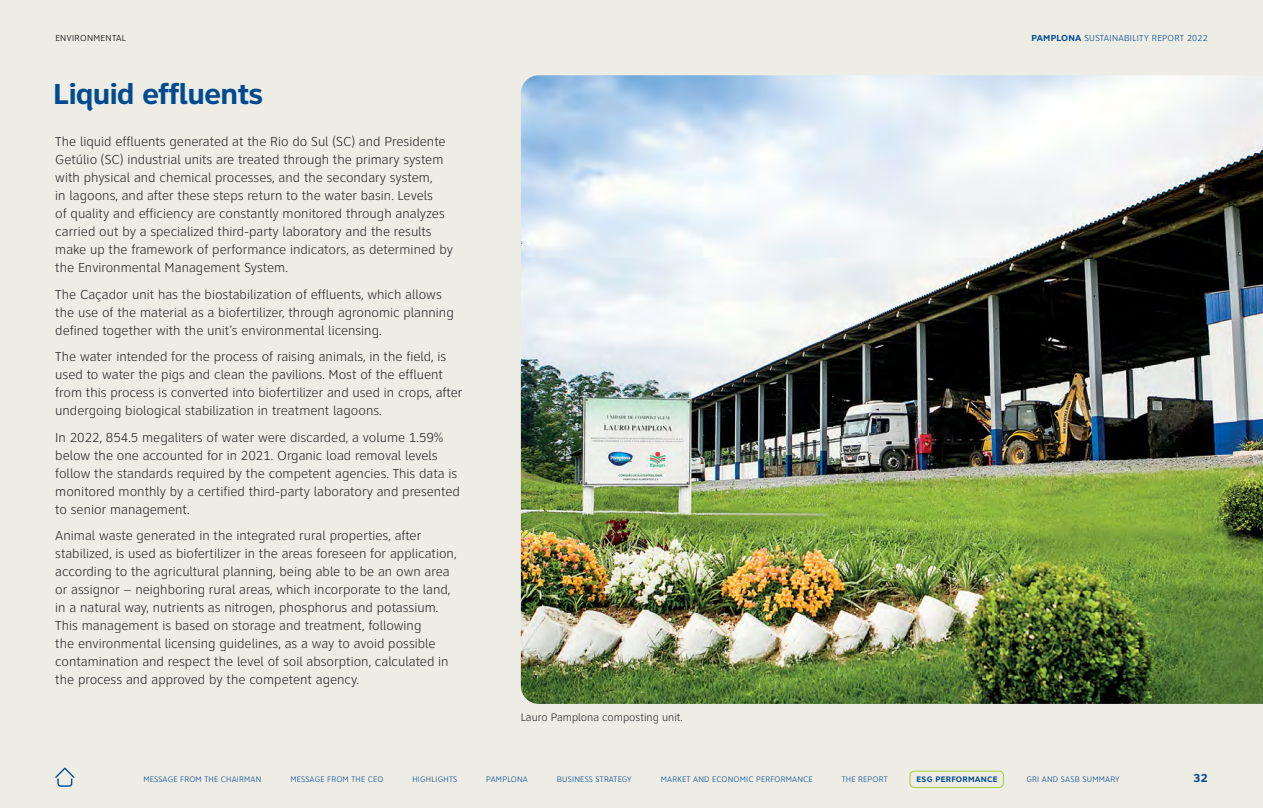
<style>
.page{position:relative;width:1263px;height:808px;background:#edece5}
.page>*{position:absolute;margin:0;border:0;box-sizing:border-box;transform-origin:0 0}
.t1{font:700 30px "Clearview ATT";letter-spacing:-.025em;color:#004a8f}
.t2{font:300 13.5px/18px "Clearview ATT";color:#292829}
.t3{font:700 12px "Clearview ATT";color:#004a8f}
.t4{font:300 11.25px "Clearview ATT";color:#292829}
.t5{font:300 9px "Clearview ATT";letter-spacing:.025em;color:#004a8f}
.t6{font:300 9px "Clearview ATT";letter-spacing:.04em;color:#000}
.t7{font:300 8.25px "Clearview ATT";letter-spacing:.025em;color:#004a8f}
.t8{font:700 8.25px "Clearview ATT";letter-spacing:.025em;color:#004a8f}
.s1{font-weight:700}
</style>
<div class="page">
<img style="left:521px;top:75px;width:742px;height:629px">
<svg style="left:55px;top:767px;width:19px;height:20px"></svg>
<div style="left:909px;top:771px;width:95px;height:17px;border:1px solid #a6ce39;border-radius:4px"></div>
<p class="t6" style="left:55px;top:33px;width:72px">ENVIRONMENTAL</p>
<h1 class="t1" style="left:53px;top:76px;width:212px">Liquid effluents</h1>
<p class="t2" style="left:55px;top:133px;width:399px">The liquid effluents generated at the Rio do Sul (SC) and Presidente Getúlio (SC) industrial units are treated through the primary system with physical and chemical processes, and the secondary system,<br>in lagoons, and after these steps return to the water basin. Levels<br>of quality and efficiency are constantly monitored through analyzes carried out by a specialized third-party laboratory and the results make up the framework of performance indicators, as determined by the Environmental Management System.</p>
<p class="t2" style="left:55px;top:285px;width:400px">The Caçador unit has the biostabilization of effluents, which allows the use of the material as a biofertilizer, through agronomic planning defined together with the unit’s environmental licensing.</p>
<p class="t2" style="left:55px;top:348px;width:409px">The water intended for the process of raising animals, in the field, is used to water the pigs and clean the pavilions. Most of the effluent from this process is converted into biofertilizer and used in crops, after undergoing biological stabilization in treatment lagoons.</p>
<p class="t2" style="left:55px;top:428px;width:406px">In 2022, 854.5 megaliters of water were discarded, a volume 1.59% below the one accounted for in 2021. Organic load removal levels follow the standards required by the competent agencies. This data is monitored monthly by a certified third-party laboratory and presented to senior management.</p>
<p class="t2" style="left:55px;top:527px;width:403px">Animal waste generated in the integrated rural properties, after stabilized, is used as biofertilizer in the areas foreseen for application, according to the agricultural planning, being able to be an own area or assignor – neighboring rural areas, which incorporate to the land, in a natural way, nutrients as nitrogen, phosphorus and potassium.<br>This management is based on storage and treatment, following<br>the environmental licensing guidelines, as a way to avoid possible contamination and respect the level of soil absorption, calculated in the process and approved by the competent agency.</p>
<p class="t4" style="left:521px;top:712px;width:163px">Lauro Pamplona composting unit.</p>
<p class="t5" style="left:1031px;top:33px;width:178px"><span class="s1">PAMPLONA</span> SUSTAINABILITY REPORT 2022</p>
<p class="t7" style="left:143px;top:775px;width:120px">MESSAGE FROM THE CHAIRMAN</p>
<p class="t7" style="left:290px;top:775px;width:95px">MESSAGE FROM THE CEO</p>
<p class="t7" style="left:412px;top:775px;width:46px">HIGHLIGHTS</p>
<p class="t7" style="left:486px;top:775px;width:43px">PAMPLONA</p>
<p class="t7" style="left:557px;top:775px;width:76px">BUSINESS STRATEGY</p>
<p class="t7" style="left:661px;top:775px;width:153px">MARKET AND ECONOMIC PERFORMANCE</p>
<p class="t7" style="left:842px;top:775px;width:48px">THE REPORT</p>
<p class="t8" style="left:916px;top:774px;width:82px">ESG PERFORMANCE</p>
<p class="t7" style="left:1026px;top:775px;width:95px">GRI AND SASB SUMMARY</p>
<p class="t3" style="left:1193px;top:771px;width:16px">32</p>
</div>
